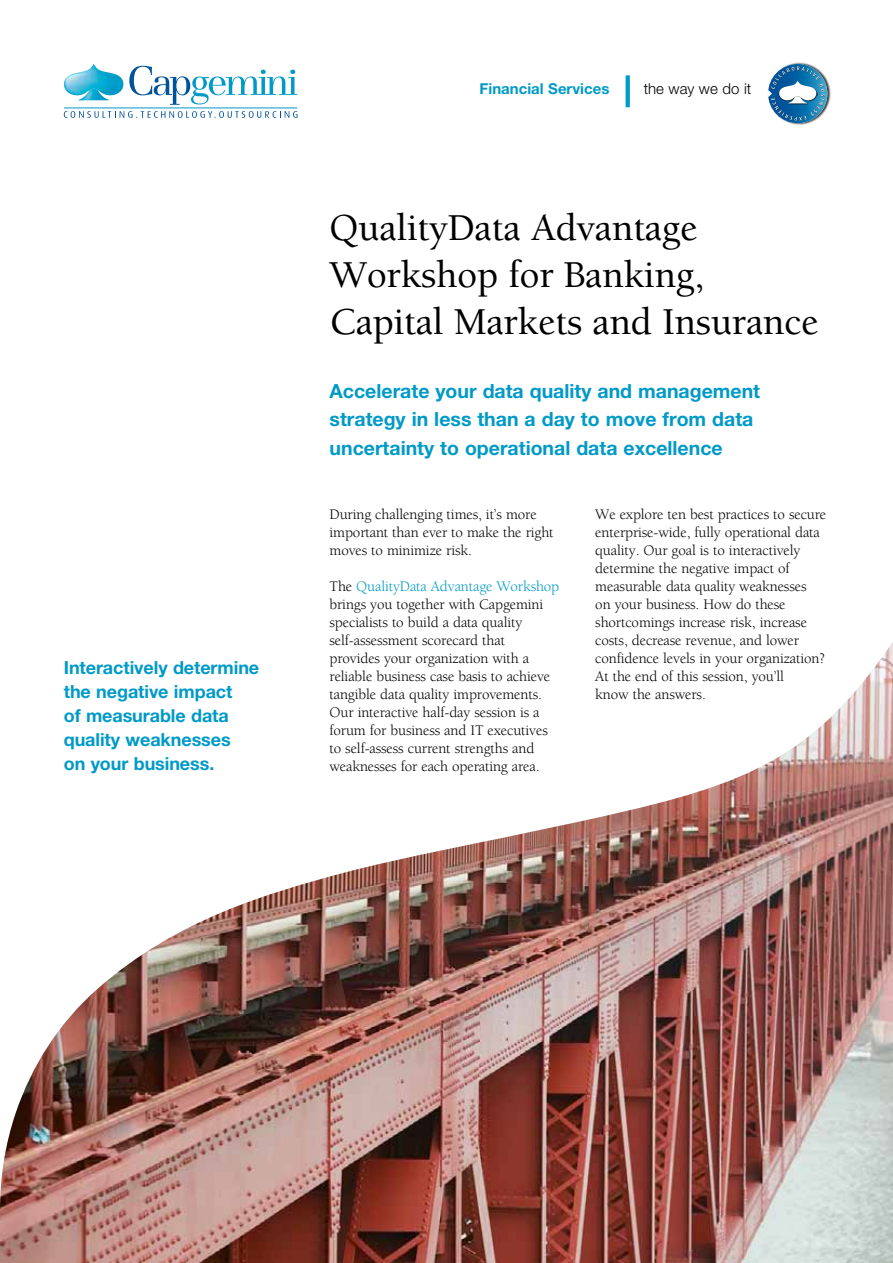
<style>
.page{position:relative;width:893px;height:1263px;background:#fff}
.page>*{position:absolute;margin:0;border:0;box-sizing:border-box;transform-origin:0 0}
.t1{font:500 39px/46.8px "Berkeley Std";letter-spacing:-.01em;color:#000}
.t2{font:700 19.5px/28.5px "Helvetica Neue LT Std";color:#009ac7}
.t3{font:700 18px/24px "Helvetica Neue LT Std";letter-spacing:-.005em;color:#009ac7}
.t4{font:15px/18px "Berkeley Std";letter-spacing:-.01em;color:#000}
.t5{font:700 15px "Helvetica Neue LT Std";color:#009ac7}
.t6{font:300 15px "Helvetica Neue LT Std";color:#000}
.s1{color:#009ac7}
</style>
<div class="page">
<img style="left:79px;top:96px;width:30px;height:4px">
<img style="left:64px;top:64px;width:59px;height:32px">
<svg style="left:129px;top:66px;width:168px;height:39px"></svg>
<svg style="left:64px;top:111px;width:234px;height:7px"></svg>
<hr style="left:64px;top:107px;width:233px;height:1px;background:#009ac7">
<svg style="left:626px;top:75px;width:4px;height:32px"></svg>
<img style="left:789px;top:62px;width:42px;height:63px">
<svg style="left:767px;top:64px;width:60px;height:59px"></svg>
<img style="left:0;top:642px;width:893px;height:621px">
<p class="t3" style="left:64px;top:655px;width:197px">Interactively determine the negative impact<br>of measurable data quality weaknesses<br>on your business.</p>
<p class="t5" style="left:480px;top:79px;width:131px">Financial Services</p>
<p class="t6" style="left:644px;top:80px;width:109px">the way we do it</p>
<h1 class="t1" style="left:330px;top:205px;width:490px">QualityData Advantage<br>Workshop for Banking,<br>Capital Markets and Insurance</h1>
<h2 class="t2" style="left:330px;top:376px;width:432px">Accelerate your data quality and management strategy in less than a day to move from data uncertainty to operational data excellence</h2>
<p class="t4" style="left:330px;top:505px;width:226px">During challenging times, it’s more important than ever to make the right moves to minimize risk.</p>
<p class="t4" style="left:330px;top:577px;width:231px">The <span class="s1">QualityData Advantage Workshop </span>brings you together with Capgemini specialists to build a data quality self-assessment scorecard that provides your organization with a reliable business case basis to achieve tangible data quality improvements.<br>Our interactive half-day session is a forum for business and IT executives to self-assess current strengths and weaknesses for each operating area.</p>
<p class="t4" style="left:595px;top:505px;width:233px">We explore ten best practices to secure enterprise-wide, fully operational data quality. Our goal is to interactively determine the negative impact of measurable data quality weaknesses<br>on your business. How do these shortcomings increase risk, increase costs, decrease revenue, and lower confidence levels in your organization?<br>At the end of this session, you’ll<br>know the answers.</p>
</div>
